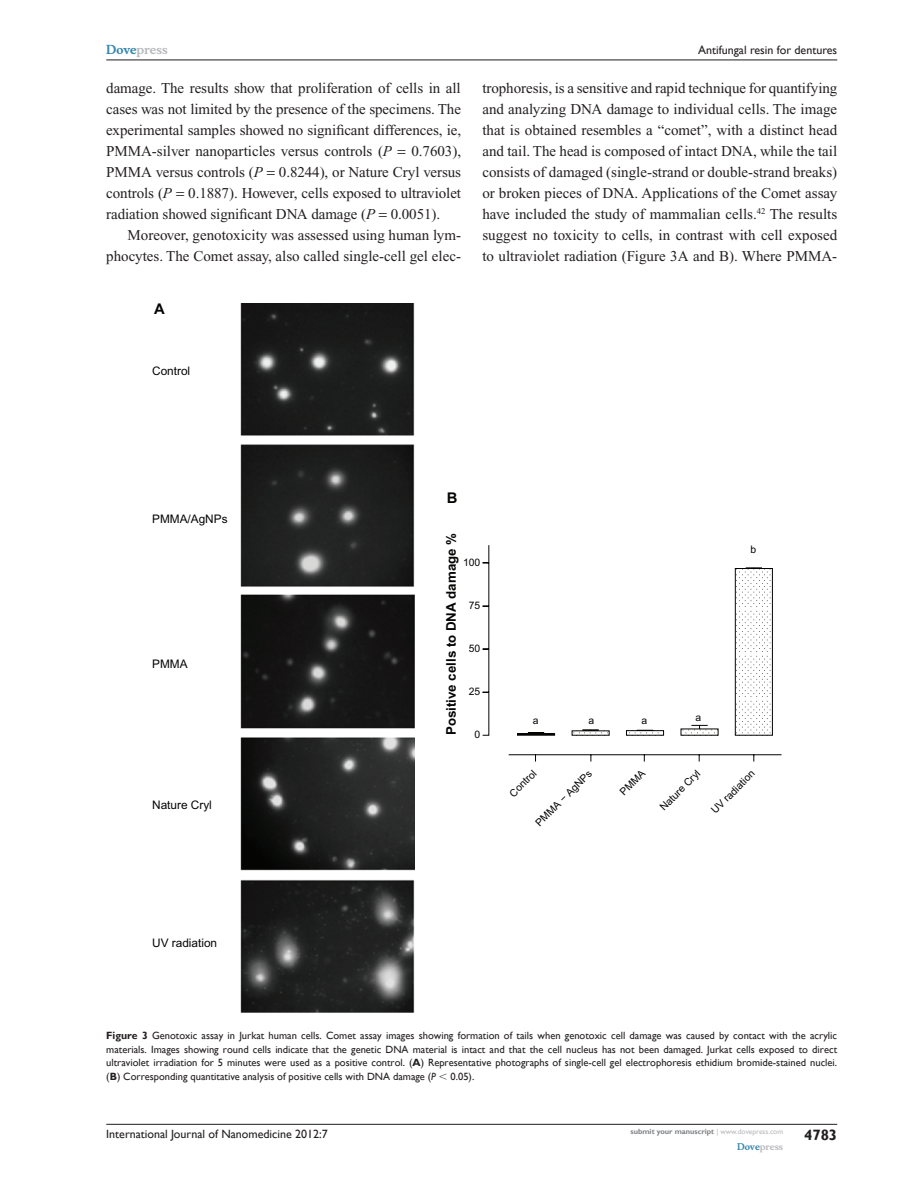
<style>
.page{position:relative;width:918px;height:1188px;background:#fff}
.page>*{position:absolute;margin:0;border:0;box-sizing:border-box;transform-origin:0 0}
.Tx{font:15px/21px "Times New Roman";color:#231f20;text-align:justify}
.t1{font:700 15px "Gill Sans";color:#231f20}
.t2{font:700 14.7px "Arial";color:#040503}
.t3{font:700 13.35px "Arial";color:#040503}
.t4{font:12px "Gill Sans";color:#231f20}
.t5{font:700 12px "Musee";color:#b8b9bc}
.t6{font:11.85px "Arial";color:#040503}
.FC{font:10.5px/13.5px "Gill Sans";color:#231f20;text-align:justify}
.t7{font:10.35px "Arial";color:#040503}
.t8{font:700 9px "Musee";color:#b8b9bc}
.t9{font:700 7.5px "Gill Sans";color:#808285}
.s1{color:#3485ae}
.s2{font-style:italic}
.s3{font-weight:700}
.s4{font-family:"Mathematical Pi One"}
.s5{font-weight:400;color:#b8b9bc}
</style>
<div class="page">
<img style="left:240px;top:303px;width:175px;height:710px">
<svg style="left:482px;top:545px;width:300px;height:217px"></svg>
<hr style="left:106px;top:1124px;width:731px;height:1px;background:#231f20">
<hr style="left:106px;top:60px;width:731px;height:1px;background:#231f20">
<p class="t5" style="left:106px;top:43px;width:63px"><span class="s1">Dove</span>press</p>
<p class="Tx" style="left:106px;top:77px;width:356px">damage. The results show that proliferation of cells in all cases was not limited by the presence of the specimens. The experimental samples showed no significant differences, ie, PMMA-silver nanoparticles versus controls (<span class="s2">P</span></p>
<p class="Tx" style="left:106px;top:140px;width:356px;text-indent:305px">0.7603), PMMA versus controls (<span class="s2">P</span> 0.8244), or Nature Cryl versus controls (<span class="s2">P</span> 0.1887). However, cells exposed to ultraviolet radiation showed significant DNA damage (<span class="s2">P</span> 0.0051).</p>
<p class="Tx" style="left:106px;top:224px;width:356px;text-align:right">Moreover, genotoxicity was assessed using human lym&shy;phocytes. The Comet assay, also called single-cell gel elec-</p>
<p class="t2" style="left:154px;top:301px;width:12px">A</p>
<p class="t6" style="left:152px;top:364px;width:40px">Control</p>
<p class="t4" style="left:698px;top:43px;width:141px">Antifungal resin for dentures</p>
<p class="Tx" style="left:482px;top:77px;width:357px">trophoresis, is a sensitive and rapid technique for quantifying and analyzing DNA damage to individual cells. The image that is obtained resembles a “comet”, with a distinct head and tail. The head is composed of intact DNA, while the tail consists of damaged (single-strand or double-strand breaks) or broken pieces of DNA. Applications of the Comet assay have included the study of mammalian cells.<sup>42</sup> The results suggest no toxicity to cells, in contrast with cell exposed to ultraviolet radiation (Figure 3A and B). Where PMMA-</p>
<p class="t6" style="left:152px;top:512px;width:77px">PMMA/AgNPs</p>
<p class="t6" style="left:152px;top:657px;width:37px">PMMA</p>
<p class="t6" style="left:152px;top:798px;width:61px">Nature Cryl</p>
<p class="t6" style="left:152px;top:937px;width:66px">UV radiation</p>
<p class="t2" style="left:447px;top:489px;width:12px">B</p>
<p class="t3" style="left:443px;top:735px;width:204px;rotate:-90deg">Positive cells to DNA damage %</p>
<p class="t7" style="left:463px;top:556px;width:19px">100</p>
<p class="t7" style="left:469px;top:599px;width:13px">75</p>
<p class="t7" style="left:469px;top:642px;width:13px">50</p>
<p class="t7" style="left:469px;top:685px;width:13px">25</p>
<p class="t7" style="left:475px;top:728px;width:7px">0</p>
<p class="t7" style="left:750px;top:544px;width:7px">b</p>
<p class="t7" style="left:533px;top:715px;width:7px">a</p>
<p class="t7" style="left:589px;top:715px;width:7px">a</p>
<p class="t7" style="left:641px;top:715px;width:7px">a</p>
<p class="t7" style="left:696px;top:712px;width:7px">a</p>
<p class="t7" style="left:507px;top:791px;width:35px;rotate:-45deg">Control</p>
<p class="t7" style="left:533px;top:820px;width:76px;rotate:-45deg">PMMA − AgNPs</p>
<p class="t7" style="left:617px;top:789px;width:33px;rotate:-45deg">PMMA</p>
<p class="t7" style="left:657px;top:804px;width:54px;rotate:-45deg">Nature Cryl</p>
<p class="t7" style="left:709px;top:808px;width:58px;rotate:-45deg">UV radiation</p>
<p class="FC" style="left:106px;top:1029px;width:732px"><span class="s3">Figure 3</span> Genotoxic assay in Jurkat human cells. Comet assay images showing formation of tails when genotoxic cell damage was caused by contact with the acrylic materials. Images showing round cells indicate that the genetic DNA material is intact and that the cell nucleus has not been damaged. Jurkat cells exposed to direct ultraviolet irradiation for 5 minutes were used as a positive control. (<span class="s3">A</span>) Representative photographs of single-cell gel electrophoresis ethidium bromide-stained nuclei. (<span class="s3">B</span>) Corresponding quantitative analysis of positive cells with DNA damage (<span class="s2">P</span> <span class="s4">,</span> 0.05).</p>
<p class="t4" style="left:106px;top:1127px;width:223px">International Journal of Nanomedicine 2012:7</p>
<p class="t9" style="left:631px;top:1127px;width:154px">submit your manuscript <span class="s5">| www.dovepress.com</span></p>
<p class="t8" style="left:737px;top:1141px;width:48px"><span class="s1">Dove</span>press</p>
<p class="t1" style="left:804px;top:1126px;width:35px">4783</p>
</div>
